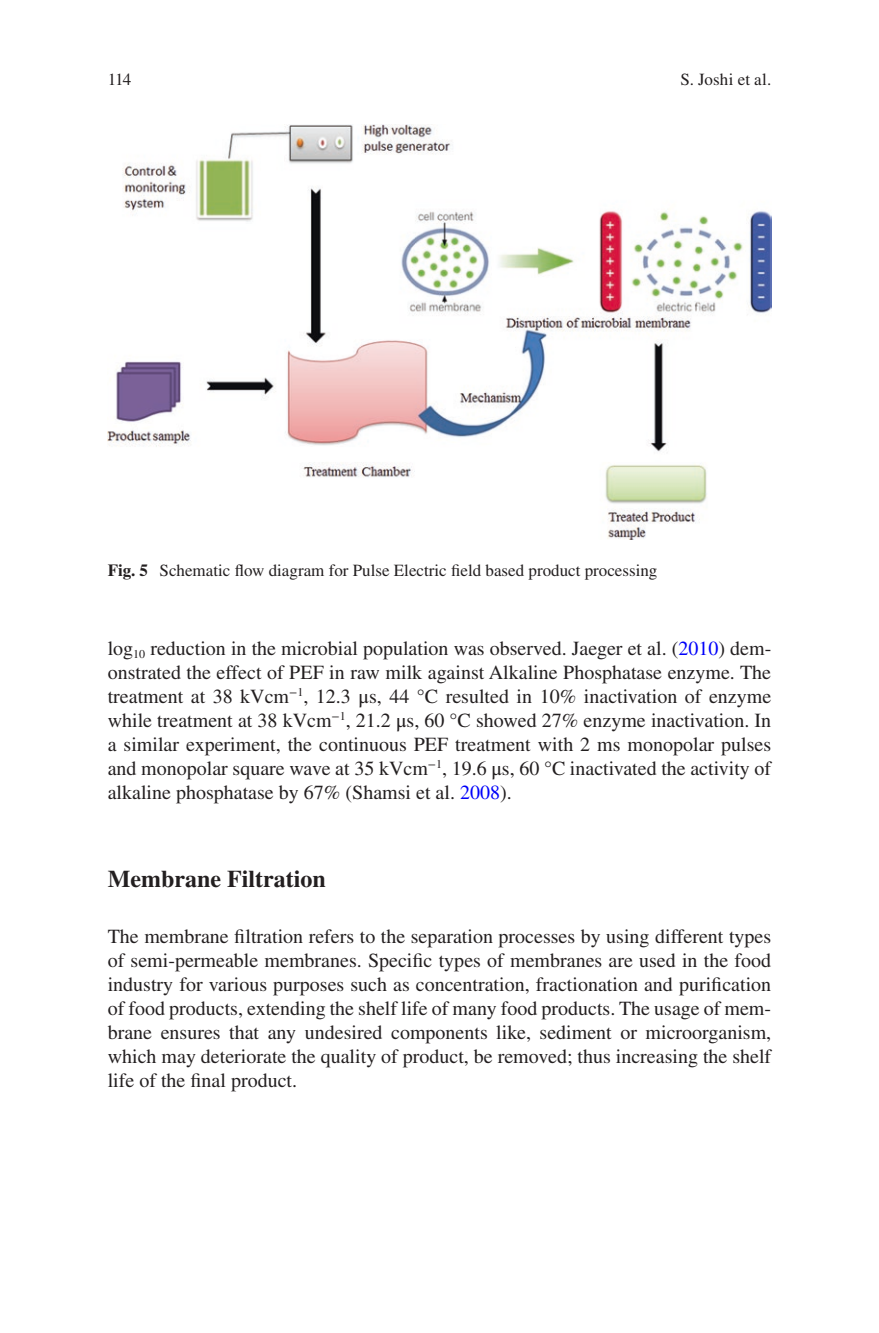
<style>
.page{position:relative;width:879px;height:1333px;background:#fff}
.page>*{position:absolute;margin:0;border:0;box-sizing:border-box;transform-origin:0 0}
.t1{font:700 24px "Bdynll Times LT Std";color:#231f20}
.t2{font:20px/24px "Bbmdsq Times LT Std";color:#231f20;text-align:justify}
.t3{font:17px "Bbmdsq Times LT Std";color:#231f20}
.t4{font:17px "Kvrvbs Times LT Std";letter-spacing:.005em;color:#231f20}
.s1{font-family:"Bdynll Times LT Std";font-weight:700}
.s2{color:#0000fa}
.s3{font-family:"Mltysv STIX General"}
</style>
<div class="page">
<img style="left:108px;top:124px;width:663px;height:416px">
<p class="t3" style="left:108px;top:70px;width:25px">114</p>
<p class="t4" style="left:680px;top:70px;width:92px">S. Joshi et al.</p>
<p class="t3" style="left:108px;top:560px;width:551px"><span class="s1">Fig. 5</span> Schematic flow diagram for Pulse Electric field based product processing</p>
<p class="t2" style="left:108px;top:636px;width:665px">log<sub>10</sub> reduction in the microbial population was observed. Jaeger et al. (<span class="s2">2010</span>) dem&shy;onstrated the effect of PEF in raw milk against Alkaline Phosphatase enzyme. The treatment at 38 kVcm<sup>−</sup><sup>1</sup>, 12.3 <span class="s3">μ</span>s, 44 °C resulted in 10% inactivation of enzyme while treatment at 38 kVcm<sup>−</sup><sup>1</sup>, 21.2 <span class="s3">μ</span>s, 60 °C showed 27% enzyme inactivation. In a similar experiment, the continuous PEF treatment with 2 ms monopolar pulses and monopolar square wave at 35 kVcm<sup>−</sup><sup>1</sup>, 19.6 <span class="s3">μ</span>s, 60 °C inactivated the activity of alkaline phosphatase by 67% (Shamsi et al. <span class="s2">2008</span>).</p>
<p class="t1" style="left:108px;top:864px;width:219px">Membrane Filtration</p>
<p class="t2" style="left:108px;top:924px;width:665px">The membrane filtration refers to the separation processes by using different types of semi-permeable membranes. Specific types of membranes are used in the food industry for various purposes such as concentration, fractionation and purification of food products, extending the shelf life of many food products. The usage of mem&shy;brane ensures that any undesired components like, sediment or microorganism, which may deteriorate the quality of product, be removed; thus increasing the shelf life of the final product.</p>
</div>
